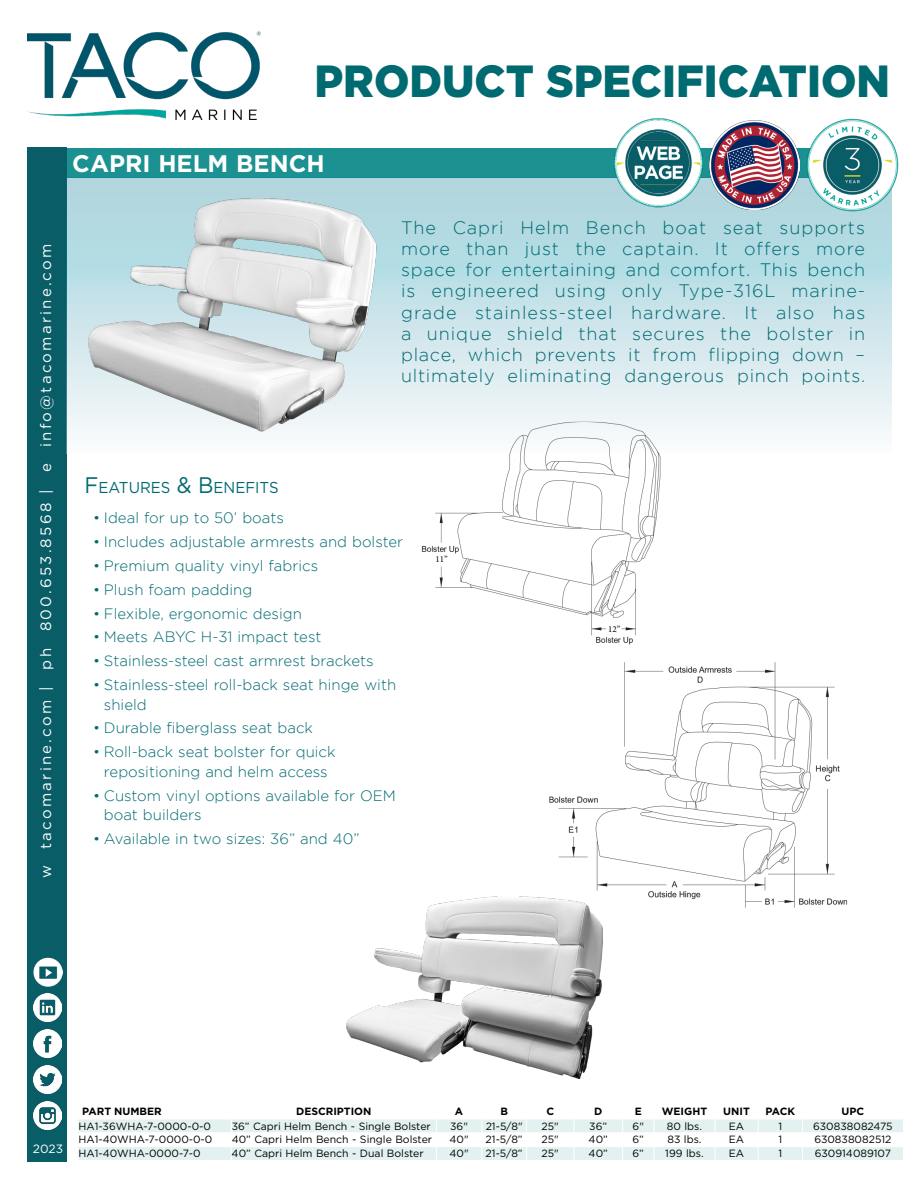
<style>
.page{position:relative;width:918px;height:1188px;background:#fff}
.page>*{position:absolute;margin:0;border:0;box-sizing:border-box;transform-origin:0 0}
.t1{font:900 45px "Gotham";color:#006a71;scale:.95 1}
.t2{font:700 24px "Gotham";color:#fff}
.t3{font:300 18px/21px "Gotham";letter-spacing:.04em;color:#006a71;text-align:justify}
.t4{font:15.75px "Gotham";color:#006a71;scale:.95 1}
.t5{font:300 15px/19.5px "Gotham";color:#006a71}
.t6{font:15px "Gotham";letter-spacing:.15em;color:#fff}
.t7{font:12px "Gotham";color:#fff}
.t8{font:10.5px "Gotham";color:#000}
.t9{font:700 10.5px "Gotham";color:#000}
.t10{font:9px "Minion Pro";color:#000}
.s1{font-size:22.5px}
</style>
<div class="page">
<div style="left:28px;top:148px;width:39px;height:1014px;background:#095d67"></div>
<div style="left:67px;top:148px;width:825px;height:29px;background:#1c9191"></div>
<div style="left:67px;top:177px;width:825px;height:277px;background:linear-gradient(to bottom,#a4d1db,#f6f9fb)"></div>
<img style="left:28px;top:31px;width:233px;height:89px">
<img style="left:33px;top:993px;width:28px;height:29px">
<img style="left:33px;top:1029px;width:28px;height:29px">
<img style="left:33px;top:1065px;width:28px;height:29px">
<img style="left:33px;top:1102px;width:28px;height:28px">
<img style="left:33px;top:957px;width:30px;height:30px">
<img style="left:806px;top:119px;width:92px;height:92px">
<img style="left:710px;top:120px;width:90px;height:90px">
<svg style="left:78px;top:1119px;width:825px;height:41px"></svg>
<img style="left:85px;top:194px;width:295px;height:239px">
<img style="left:346px;top:896px;width:256px;height:183px">
<img style="left:513px;top:662px;width:335px;height:254px">
<img style="left:327px;top:393px;width:423px;height:252px">
<div style="left:608px;top:625px;width:12px;height:7px;background:#fff"></div>
<div style="left:435px;top:555px;width:13px;height:7px;background:#fff"></div>
<img style="left:613px;top:118px;width:90px;height:89px">
<h1 class="t1" style="left:315px;top:55px;width:607px">PRODUCT SPECIFICATION</h1>
<p class="t6" style="left:36px;top:878px;width:636px;rotate:-90deg">w tacomarine.com | ph 800.653.8568 | e info@tacomarine.com</p>
<h2 class="t2" style="left:72px;top:147px;width:254px">CAPRI HELM BENCH</h2>
<p class="t3" style="left:401px;top:217px;width:466px">The Capri Helm Bench boat seat supports more than just the captain. It offers more space for entertaining and comfort. This bench is engineered using only Type-316L marine&shy;grade stainless-steel hardware. It also has a unique shield that secures the bolster in place, which prevents it from flipping down – ultimately eliminating dangerous pinch points.</p>
<p class="t4" style="left:84px;top:477px;width:206px"><span class="s1">F</span>EATURES <span class="s1">&amp; B</span>ENEFITS</p>
<p class="t5" style="left:93px;top:508px;width:192px">• Ideal for up to 50’ boats</p>
<p class="t5" style="left:93px;top:532px;width:312px">• Includes adjustable armrests and bolster</p>
<p class="t5" style="left:93px;top:556px;width:227px">• Premium quality vinyl fabrics</p>
<p class="t5" style="left:93px;top:580px;width:161px">• Plush foam padding</p>
<p class="t5" style="left:93px;top:603px;width:210px">• Flexible, ergonomic design</p>
<p class="t5" style="left:93px;top:627px;width:230px">• Meets ABYC H-31 impact test</p>
<p class="t5" style="left:93px;top:651px;width:282px">• Stainless-steel cast armrest brackets</p>
<p class="t5" style="left:104px;top:675px;width:294px;text-indent:-11px">• Stainless-steel roll-back seat hinge with shield</p>
<p class="t5" style="left:93px;top:718px;width:221px">• Durable fiberglass seat back</p>
<p class="t5" style="left:93px;top:742px;width:244px;text-align:center">• Roll-back seat bolster for quick repositioning and helm access</p>
<p class="t5" style="left:104px;top:785px;width:293px;text-indent:-11px">• Custom vinyl options available for OEM boat builders</p>
<p class="t5" style="left:93px;top:829px;width:268px">• Available in two sizes: 36” and 40”</p>
<p class="t10" style="left:435px;top:553px;width:14px">11”</p>
<p class="t10" style="left:608px;top:623px;width:14px">12”</p>
<p class="t7" style="left:33px;top:1141px;width:32px">2023</p>
<p class="t9" style="left:82px;top:1104px;width:81px">PART NUMBER</p>
<p class="t9" style="left:296px;top:1104px;width:77px">DESCRIPTION</p>
<p class="t9" style="left:455px;top:1104px;width:10px">A</p>
<p class="t9" style="left:500px;top:1104px;width:9px">B</p>
<p class="t9" style="left:546px;top:1104px;width:9px">C</p>
<p class="t9" style="left:594px;top:1104px;width:10px">D</p>
<p class="t9" style="left:635px;top:1104px;width:9px">E</p>
<p class="t9" style="left:662px;top:1104px;width:47px">WEIGHT</p>
<p class="t9" style="left:723px;top:1104px;width:28px">UNIT</p>
<p class="t9" style="left:766px;top:1104px;width:31px">PACK</p>
<p class="t9" style="left:842px;top:1104px;width:24px">UPC</p>
<p class="t8" style="left:78px;top:1119px;width:134px">HA1-36WHA-7-0000-0-0</p>
<p class="t8" style="left:232px;top:1119px;width:201px">36” Capri Helm Bench - Single Bolster</p>
<p class="t8" style="left:450px;top:1119px;width:19px">36"</p>
<p class="t8" style="left:486px;top:1119px;width:38px">21-5/8"</p>
<p class="t8" style="left:542px;top:1119px;width:19px">25"</p>
<p class="t8" style="left:589px;top:1119px;width:19px">36”</p>
<p class="t8" style="left:633px;top:1119px;width:13px">6"</p>
<p class="t8" style="left:667px;top:1119px;width:37px">80 lbs.</p>
<p class="t8" style="left:729px;top:1119px;width:17px">EA</p>
<p class="t8" style="left:778px;top:1119px;width:5px">1</p>
<p class="t8" style="left:813px;top:1119px;width:81px">630838082475</p>
<p class="t8" style="left:78px;top:1133px;width:136px">HA1-40WHA-7-0000-0-0</p>
<p class="t8" style="left:232px;top:1133px;width:202px">40” Capri Helm Bench - Single Bolster</p>
<p class="t8" style="left:450px;top:1133px;width:21px">40"</p>
<p class="t8" style="left:486px;top:1133px;width:39px">21-5/8”</p>
<p class="t8" style="left:542px;top:1133px;width:19px">25"</p>
<p class="t8" style="left:589px;top:1133px;width:21px">40”</p>
<p class="t8" style="left:633px;top:1133px;width:13px">6”</p>
<p class="t8" style="left:667px;top:1133px;width:36px">83 lbs.</p>
<p class="t8" style="left:729px;top:1133px;width:17px">EA</p>
<p class="t8" style="left:778px;top:1133px;width:5px">1</p>
<p class="t8" style="left:814px;top:1133px;width:79px">630838082512</p>
<p class="t8" style="left:78px;top:1147px;width:124px">HA1-40WHA-0000-7-0</p>
<p class="t8" style="left:232px;top:1147px;width:194px">40” Capri Helm Bench - Dual Bolster</p>
<p class="t8" style="left:450px;top:1147px;width:21px">40"</p>
<p class="t8" style="left:486px;top:1147px;width:39px">21-5/8”</p>
<p class="t8" style="left:542px;top:1147px;width:19px">25"</p>
<p class="t8" style="left:589px;top:1147px;width:21px">40”</p>
<p class="t8" style="left:633px;top:1147px;width:13px">6”</p>
<p class="t8" style="left:665px;top:1147px;width:40px">199 lbs.</p>
<p class="t8" style="left:729px;top:1147px;width:17px">EA</p>
<p class="t8" style="left:778px;top:1147px;width:5px">1</p>
<p class="t8" style="left:815px;top:1147px;width:78px">630914089107</p>
</div>
